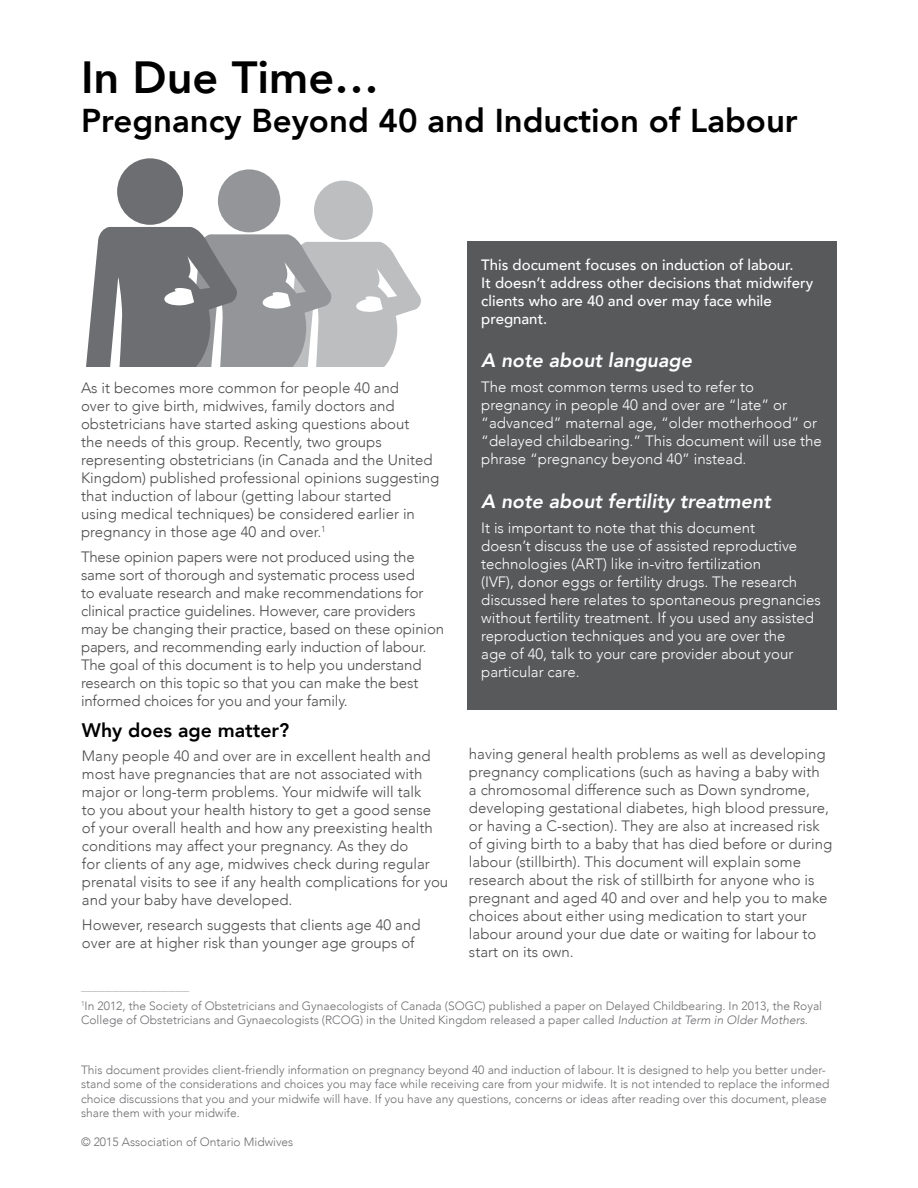
<style>
.page{position:relative;width:918px;height:1188px;background:#fff}
.page>*{position:absolute;margin:0;border:0;box-sizing:border-box;transform-origin:0 0}
.t1{font:800 45px "Avenir";color:#000}
.t2{font:800 33px "Avenir";color:#000}
.Subhead{font:italic 800 19.5px "Avenir";color:#fff}
.Subhead-2{font:800 19.5px "Avenir";color:#000}
.body_text{font:300 15px/18px "Avenir";color:#4d4d4f}
.body_text-2{font:300 15px/18px "Avenir";color:#fff}
.body_text-3{font:500 15px/18px "Avenir";color:#fff}
.t3{font:300 12px/14.4px "Avenir";color:#6d6e71}
.t4{font:300 7.05px "Avenir";color:#6d6e71}
.s1{font-style:italic}
</style>
<div class="page">
<div style="left:314px;top:181px;width:59px;height:59px;background:#bcbec0;border-radius:50%"></div>
<div style="left:218px;top:169px;width:62px;height:63px;background:#939598;border-radius:50%"></div>
<div style="left:117px;top:158px;width:66px;height:67px;background:#6d6e71;border-radius:50%"></div>
<svg style="left:86px;top:227px;width:335px;height:139px"></svg>
<div style="left:468px;top:241px;width:369px;height:469px;background:#58595b"></div>
<p class="t1" style="left:81px;top:36px;width:300px">In Due Time…</p>
<p class="t2" style="left:81px;top:91px;width:718px">Pregnancy Beyond 40 and Induction of Labour</p>
<p class="body_text" style="left:81px;top:379px;width:360px">As it becomes more common for people 40 and<br>over to give birth, midwives, family doctors and obstetricians have started asking questions about<br>the needs of this group. Recently, two groups representing obstetricians (in Canada and the United Kingdom) published professional opinions suggesting that induction of labour (getting labour started<br>using medical techniques) be considered earlier in pregnancy in those age 40 and over.<sup>1</sup></p>
<p class="body_text" style="left:81px;top:548px;width:365px">These opinion papers were not produced using the same sort of thorough and systematic process used<br>to evaluate research and make recommendations for clinical practice guidelines. However, care providers may be changing their practice, based on these opinion papers, and recommending early induction of labour.<br>The goal of this document is to help you understand research on this topic so that you can make the best informed choices for you and your family.</p>
<p class="Subhead-2" style="left:82px;top:712px;width:209px">Why does age matter?</p>
<p class="body_text" style="left:82px;top:747px;width:368px">Many people 40 and over are in excellent health and most have pregnancies that are not associated with major or long-term problems. Your midwife will talk<br>to you about your health history to get a good sense<br>of your overall health and how any preexisting health conditions may affect your pregnancy. As they do<br>for clients of any age, midwives check during regular prenatal visits to see if any health complications for you and your baby have developed.</p>
<p class="body_text" style="left:82px;top:916px;width:340px">However, research suggests that clients age 40 and over are at higher risk than younger age groups of</p>
<p class="body_text-3" style="left:481px;top:255px;width:333px">This document focuses on induction of labour.<br>It doesn’t address other decisions that midwifery clients who are 40 and over may face while pregnant.</p>
<p class="Subhead" style="left:481px;top:349px;width:212px">A note about language</p>
<p class="body_text-2" style="left:481px;top:378px;width:342px">The most common terms used to refer to pregnancy in people 40 and over are “late” or “advanced” maternal age, “older motherhood” or “delayed childbearing.” This document will use the phrase “pregnancy beyond 40” instead.</p>
<p class="Subhead" style="left:481px;top:489px;width:291px">A note about fertility treatment</p>
<p class="body_text-2" style="left:481px;top:518px;width:341px">It is important to note that this document<br>doesn’t discuss the use of assisted reproductive technologies (ART) like in-vitro fertilization<br>(IVF), donor eggs or fertility drugs. The research discussed here relates to spontaneous pregnancies without fertility treatment. If you used any assisted reproduction techniques and you are over the<br>age of 40, talk to your care provider about your particular care.</p>
<p class="body_text" style="left:469px;top:745px;width:365px">having general health problems as well as developing pregnancy complications (such as having a baby with<br>a chromosomal difference such as Down syndrome, developing gestational diabetes, high blood pressure, or having a C-section). They are also at increased risk of giving birth to a baby that has died before or during labour (stillbirth). This document will explain some research about the risk of stillbirth for anyone who is pregnant and aged 40 and over and help you to make choices about either using medication to start your labour around your due date or waiting for labour to start on its own.</p>
<p class="t4" style="left:81px;top:985px;width:110px">_______________________________</p>
<p class="t3" style="left:81px;top:998px;width:743px"><sup>1</sup>In 2012, the Society of Obstetricians and Gynaecologists of Canada (SOGC) published a paper on Delayed Childbearing. In 2013, the Royal<br>College of Obstetricians and Gynaecologists (RCOG) in the United Kingdom released a paper called <span class="s1">Induction at Term in Older Mothers</span>.</p>
<p class="t3" style="left:81px;top:1063px;width:750px">This document provides client-friendly information on pregnancy beyond 40 and induction of labour. It is designed to help you better under&shy;stand some of the considerations and choices you may face while receiving care from your midwife. It is not intended to replace the informed choice discussions that you and your midwife will have. If you have any questions, concerns or ideas after reading over this document, please share them with your midwife.</p>
<p class="t3" style="left:81px;top:1135px;width:214px">© 2015 Association of Ontario Midwives</p>
</div>
